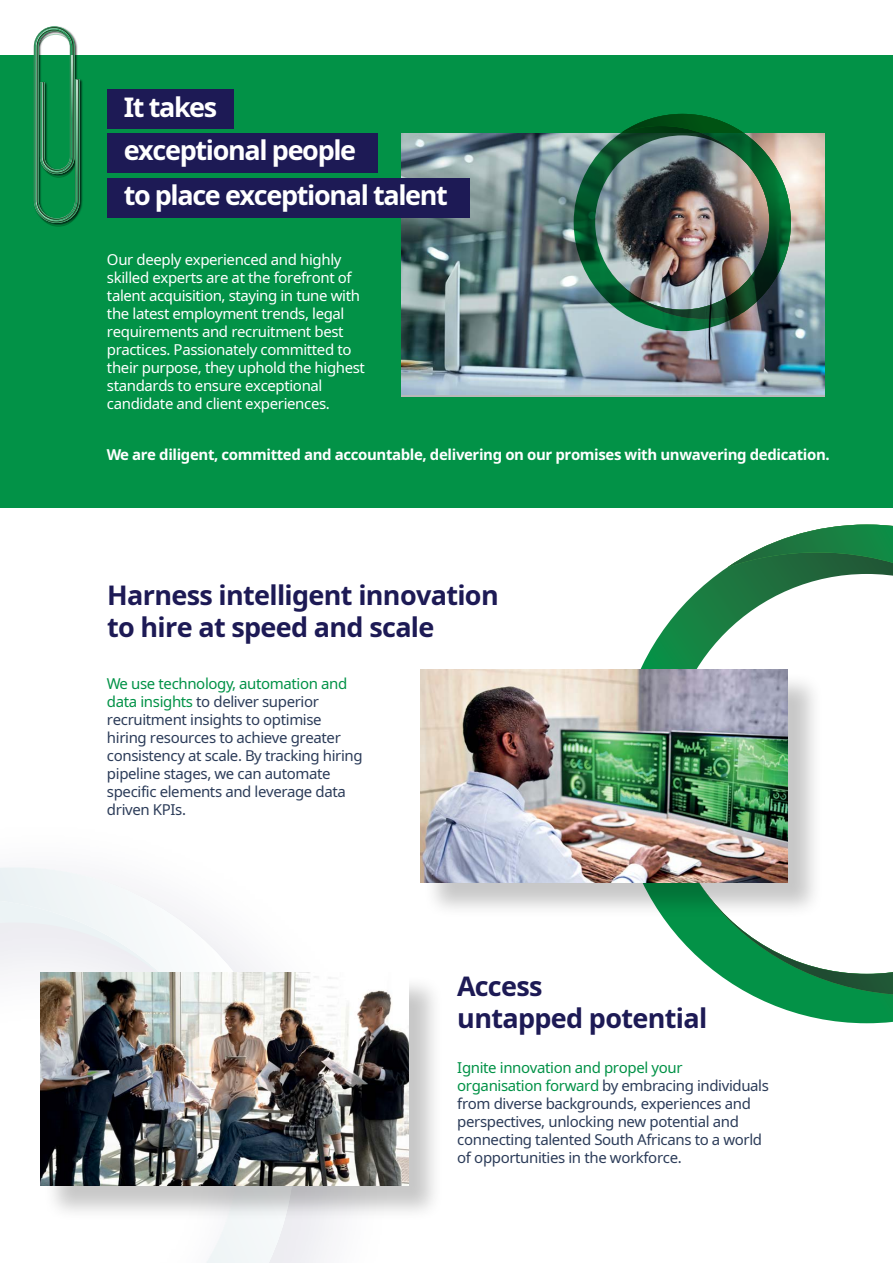
<style>
.page{position:relative;width:893px;height:1263px;background:#fff}
.page>*{position:absolute;margin:0;border:0;box-sizing:border-box;transform-origin:0 0}
.t1{font:700 27px/32.4px "Nokora";letter-spacing:-.025em;color:#1d1a55}
.t2{font:700 27px/44.1px "Nokora";letter-spacing:-.05em;color:#fff}
.t3{font:15px/18px "Nokora";letter-spacing:-.025em;color:#2c3c59}
.t4{font:15px/18px "Nokora";letter-spacing:-.025em;color:#fff}
.t5{font:700 15px "Nokora";letter-spacing:-.025em;color:#fff}
.s1{color:#029247}
</style>
<div class="page">
<div style="left:0;top:55px;width:893px;height:452px;background:#029247"></div>
<img style="left:401px;top:133px;width:424px;height:262px">
<div style="left:33px;top:26px;width:50px;height:200px;background:#000;opacity:.75"></div>
<svg style="left:34px;top:26px;width:46px;height:201px"></svg>
<hr style="left:76px;top:80px;width:2px;height:117px;background:#fff">
<hr style="left:71px;top:55px;width:1px;height:75px;background:#fff">
<div style="left:107px;top:89px;width:126px;height:40px;background:#1d1a55"></div>
<div style="left:107px;top:133px;width:271px;height:40px;background:#1d1a55"></div>
<div style="left:107px;top:178px;width:363px;height:40px;background:#1d1a55"></div>
<svg style="left:574px;top:133px;width:217px;height:198px;background:#578677"></svg>
<img style="left:608px;top:114px;width:183px;height:205px">
<svg style="left:0;top:867px;width:295px;height:396px"></svg>
<div style="left:43px;top:975px;width:401px;height:247px;background:#000;opacity:.22"></div>
<img style="left:41px;top:972px;width:367px;height:214px">
<svg style="left:640px;top:592px;width:253px;height:431px"></svg>
<svg style="left:696px;top:525px;width:197px;height:470px"></svg>
<div style="left:423px;top:672px;width:401px;height:246px;background:#000;opacity:.22"></div>
<img style="left:420px;top:669px;width:368px;height:213px">
<h1 class="t2" style="left:124px;top:88px;width:326px">It takes<br>exceptional people<br>to place exceptional talent</h1>
<p class="t4" style="left:107px;top:252px;width:260px">Our deeply experienced and highly skilled experts are at the forefront of talent acquisition, staying in tune with the latest employment trends, legal requirements and recruitment best practices. Passionately committed to their purpose, they uphold the highest standards to ensure exceptional candidate and client experiences.</p>
<p class="t5" style="left:107px;top:446px;width:724px">We are diligent, committed and accountable, delivering on our promises with unwavering dedication.</p>
<h1 class="t1" style="left:107px;top:581px;width:393px">Harness intelligent innovation to hire at speed and scale</h1>
<p class="t3" style="left:107px;top:676px;width:257px"><span class="s1">We use technology, automation and data insights</span> to deliver superior recruitment insights to optimise hiring resources to achieve greater consistency at scale. By tracking hiring pipeline stages, we can automate specific elements and leverage data driven KPIs.</p>
<h1 class="t1" style="left:457px;top:972px;width:251px">Access<br>untapped potential</h1>
<p class="t3" style="left:457px;top:1060px;width:313px"><span class="s1">Ignite innovation and propel your organisation forward</span> by embracing individuals from diverse backgrounds, experiences and perspectives, unlocking new potential and connecting talented South Africans to a world of opportunities in the workforce.</p>
</div>
